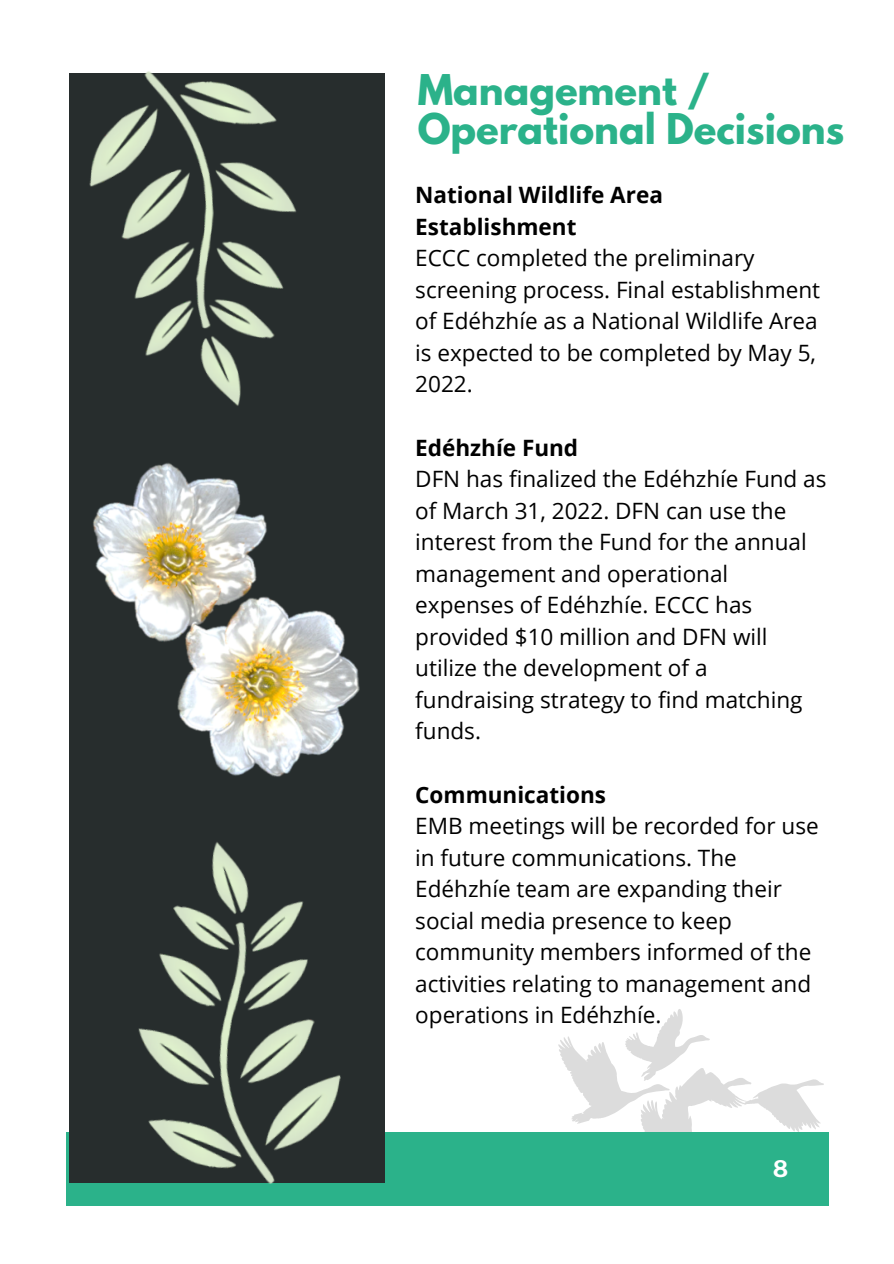
<style>
.page{position:relative;width:894px;height:1264px;background:#fff}
.page>*{position:absolute;margin:0;border:0;box-sizing:border-box;transform-origin:0 0}
.t1{font:700 37.5px/38.2px "League Spartan";color:#2bb28a}
.t2{font:700 23.25px "Public Sans";color:#fff}
.t3{font:22.5px/31.5px "Open Sans";color:#000}
.t4{font:700 22.5px/31.5px "Open Sans";color:#000}
</style>
<div class="page">
<svg style="left:558px;top:1009px;width:265px;height:123px"></svg>
<div style="left:66px;top:1132px;width:762px;height:73px;background:#2bb28a"></div>
<div style="left:69px;top:73px;width:315px;height:1109px;background:#272d2d"></div>
<img style="left:66px;top:797px;width:389px;height:409px">
<img style="left:93px;top:463px;width:267px;height:314px">
<img style="left:89px;top:71px;width:296px;height:362px">
<p class="t1" style="left:417px;top:76px;width:428px">Management /<br>Operational Decisions</p>
<p class="t4" style="left:415px;top:179px;width:249px">National Wildlife Area<br>Establishment</p>
<p class="t3" style="left:415px;top:242px;width:406px">ECCC completed the preliminary screening process. Final establishment of Edéhzhíe as a National Wildlife Area is expected to be completed by May 5,<br>2022.</p>
<p class="t4" style="left:415px;top:431px;width:164px">Edéhzhíe Fund</p>
<p class="t3" style="left:415px;top:462px;width:412px">DFN has finalized the Edéhzhíe Fund as of March 31, 2022. DFN can use the interest from the Fund for the annual management and operational expenses of Edéhzhíe. ECCC has provided $10 million and DFN will utilize the development of a fundraising strategy to find matching funds.</p>
<p class="t4" style="left:415px;top:778px;width:192px">Communications</p>
<p class="t3" style="left:415px;top:809px;width:405px">EMB meetings will be recorded for use in future communications. The<br>Edéhzhíe team are expanding their social media presence to keep community members informed of the activities relating to management and operations in Edéhzhíe.</p>
<p class="t2" style="left:772px;top:1154px;width:17px">8</p>
</div>
